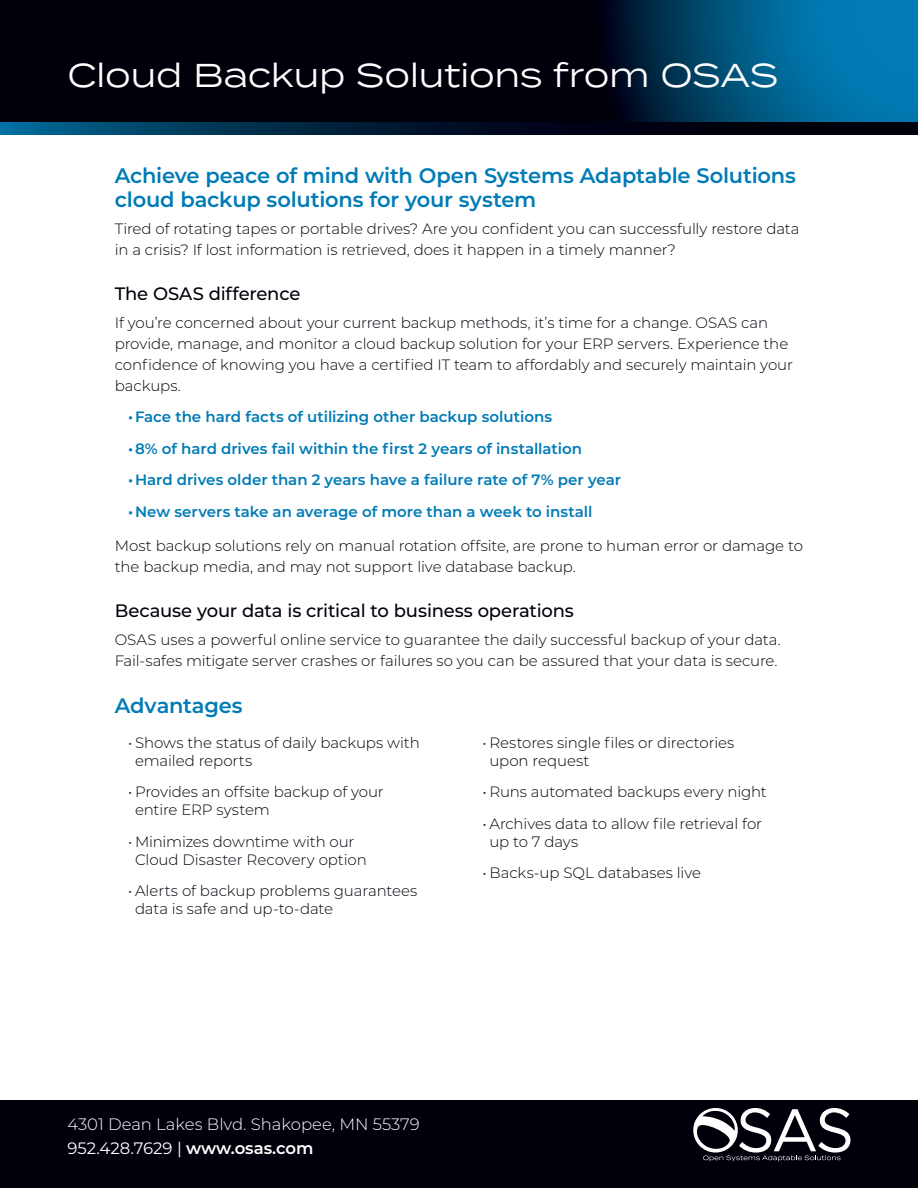
<style>
.page{position:relative;width:918px;height:1188px;background:#fff}
.page>*{position:absolute;margin:0;border:0;box-sizing:border-box;transform-origin:0 0}
.t1{font:33px "Termina";letter-spacing:-.01em;color:#fff}
.t2{font:600 21px/24px "Montserrat";letter-spacing:-.01em;color:#007bb6}
.t3{font:500 18px "Montserrat";letter-spacing:-.01em;color:#00000b}
.t4{font:300 16.5px/24.8px "Montserrat";color:#fff}
.t5{font:300 15px/21px "Montserrat";letter-spacing:-.005em;color:#00000b}
.t6{font:600 15px "Montserrat";color:#007bb6}
.s1{font-weight:400}
.s2{font-weight:600}
</style>
<div class="page">
<svg style="left:0;top:122px;width:918px;height:13px;background:#001c34"></svg>
<svg style="left:0;top:0;width:918px;height:122px;background:#001b2f"></svg>
<div style="left:0;top:1100px;width:918px;height:88px;background:#00000b"></div>
<svg style="left:693px;top:1108px;width:158px;height:53px"></svg>
<h1 class="t1" style="left:68px;top:51px;width:712px">Cloud Backup Solutions from OSAS</h1>
<h2 class="t2" style="left:115px;top:162px;width:683px">Achieve peace of mind with Open Systems Adaptable Solutions cloud backup solutions for your system</h2>
<p class="t5" style="left:115px;top:218px;width:686px">Tired of rotating tapes or portable drives? Are you confident you can successfully restore data in a crisis? If lost information is retrieved, does it happen in a timely manner?</p>
<p class="t3" style="left:115px;top:281px;width:187px">The OSAS difference</p>
<p class="t5" style="left:115px;top:311px;width:680px">If you’re concerned about your current backup methods, it’s time for a change. OSAS can provide, manage, and monitor a cloud backup solution for your ERP servers. Experience the confidence of knowing you have a certified IT team to affordably and securely maintain your backups.</p>
<p class="t6" style="left:128px;top:406px;width:425px">•Face the hard facts of utilizing other backup solutions</p>
<p class="t6" style="left:128px;top:438px;width:455px">•8% of hard drives fail within the first 2 years of installation</p>
<p class="t6" style="left:128px;top:469px;width:494px">•Hard drives older than 2 years have a failure rate of 7% per year</p>
<p class="t6" style="left:128px;top:501px;width:466px">•New servers take an average of more than a week to install</p>
<p class="t5" style="left:115px;top:535px;width:690px">Most backup solutions rely on manual rotation offsite, are prone to human error or damage to the backup media, and may not support live database backup.</p>
<p class="t3" style="left:115px;top:598px;width:461px">Because your data is critical to business operations</p>
<p class="t5" style="left:115px;top:628px;width:667px">OSAS uses a powerful online service to guarantee the daily successful backup of your data.<br>Fail-safes mitigate server crashes or failures so you can be assured that your data is secure.</p>
<h2 class="t2" style="left:115px;top:693px;width:129px">Advantages</h2>
<p class="t5" style="left:135px;top:733px;width:286px;line-height:18px;text-indent:-7px">• Shows the status of daily backups with emailed reports</p>
<p class="t5" style="left:135px;top:783px;width:250px;line-height:18px;text-indent:-7px">• Provides an offsite backup of your entire ERP system</p>
<p class="t5" style="left:135px;top:832px;width:233px;line-height:18px;text-indent:-7px">• Minimizes downtime with our<br>Cloud Disaster Recovery option</p>
<p class="t5" style="left:135px;top:882px;width:284px;line-height:18px;text-indent:-7px">• Alerts of backup problems guarantees data is safe and up-to-date</p>
<p class="t5" style="left:489px;top:733px;width:247px;line-height:18px;text-indent:-7px">• Restores single files or directories upon request</p>
<p class="t5" style="left:483px;top:781px;width:286px">• Runs automated backups every night</p>
<p class="t5" style="left:489px;top:814px;width:274px;line-height:18px;text-indent:-7px">• Archives data to allow file retrieval for up to 7 days</p>
<p class="t5" style="left:483px;top:862px;width:220px">• Backs-up SQL databases live</p>
<p class="t4" style="left:68px;top:1111px;width:354px">4301 Dean Lakes Blvd. Shakopee, MN 55379<br><span class="s1">952.428.7629 |</span> <span class="s2">www.osas.com</span></p>
</div>
